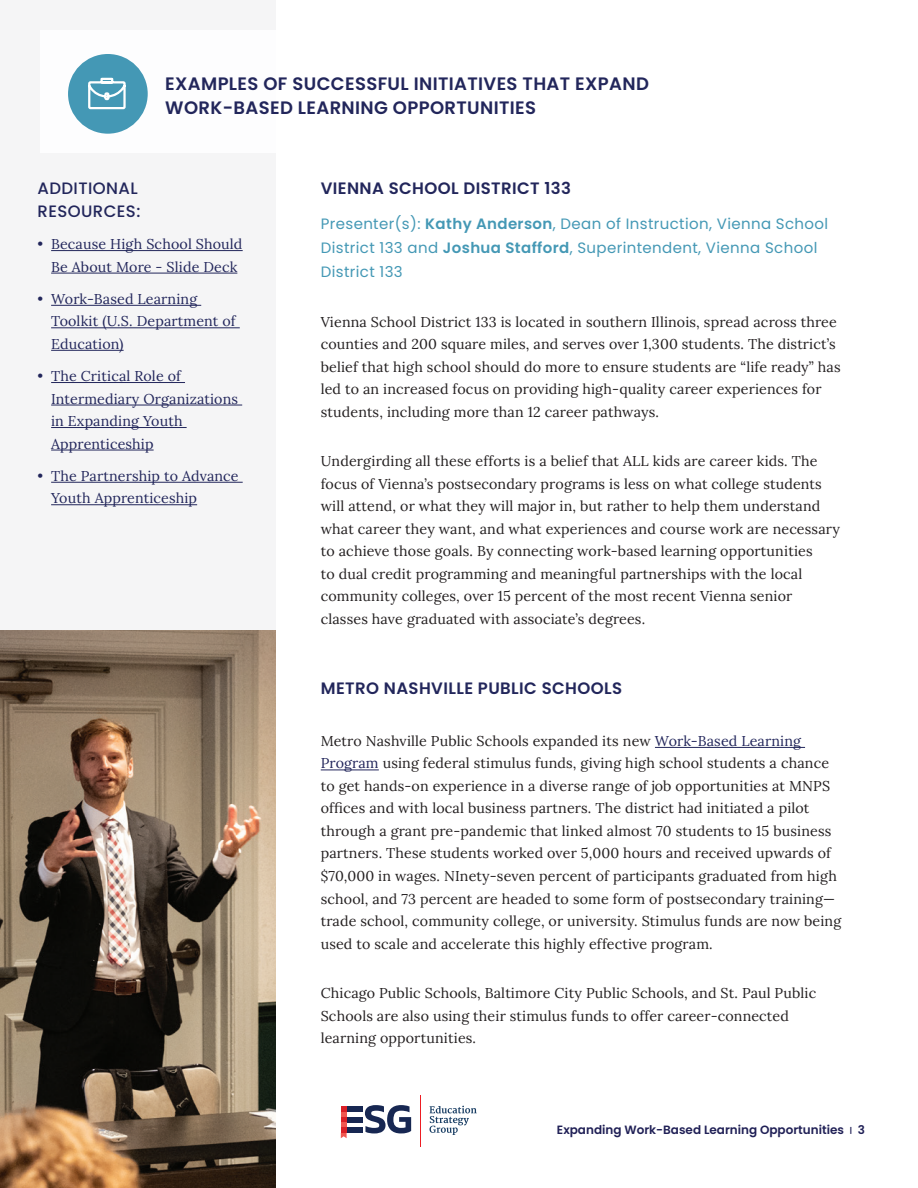
<style>
.page{position:relative;width:918px;height:1188px;background:#fff}
.page>*{position:absolute;margin:0;border:0;box-sizing:border-box;transform-origin:0 0}
.t1{font:600 18px/24px "Poppins";letter-spacing:.02em;color:#22265b}
.t2{font:600 16.5px "Poppins";letter-spacing:.025em;color:#22265b}
.t3{font:500 16.5px/22.5px "Poppins";letter-spacing:.025em;color:#22265b}
.t4{font:15px/24px "Poppins";letter-spacing:.025em;color:#4498b5}
.t5{font:14.25px/22.5px "Lora";letter-spacing:.01em;color:#231f20}
.t6{font:14.25px/22.5px "Lora";letter-spacing:.01em;color:#22265b}
.t7{font:600 12px "Poppins";color:#202056}
.s1{font-weight:600}
.s2{color:#22265b}
.s3{font-size:7.5px}
</style>
<div class="page">
<div style="left:0;top:0;width:275px;height:1188px;background:#f5f5f6"></div>
<div style="left:40px;top:30px;width:554px;height:122px;background:#fff"></div>
<hr style="left:655px;top:747px;width:150px;height:1px;background:#22265b">
<hr style="left:321px;top:770px;width:58px;height:1px;background:#22265b">
<hr style="left:51px;top:250px;width:192px;height:1px;background:#22265b">
<hr style="left:51px;top:273px;width:186px;height:1px;background:#22265b">
<hr style="left:51px;top:305px;width:150px;height:1px;background:#22265b">
<hr style="left:51px;top:327px;width:189px;height:1px;background:#22265b">
<hr style="left:51px;top:350px;width:73px;height:1px;background:#22265b">
<hr style="left:51px;top:382px;width:134px;height:1px;background:#22265b">
<hr style="left:51px;top:405px;width:191px;height:1px;background:#22265b">
<hr style="left:51px;top:427px;width:136px;height:1px;background:#22265b">
<hr style="left:51px;top:450px;width:103px;height:1px;background:#22265b">
<hr style="left:51px;top:482px;width:192px;height:1px;background:#22265b">
<hr style="left:51px;top:504px;width:146px;height:1px;background:#22265b">
<svg style="left:430px;top:1106px;width:47px;height:29px"></svg>
<hr style="left:420px;top:1095px;width:1px;height:51px;background:#ed1d23">
<div style="left:347px;top:1127px;width:16px;height:6px;background:#172752"></div>
<div style="left:347px;top:1117px;width:16px;height:5px;background:#172752"></div>
<div style="left:347px;top:1106px;width:16px;height:6px;background:#172752"></div>
<svg style="left:341px;top:1106px;width:6px;height:32px"></svg>
<svg style="left:365px;top:1105px;width:46px;height:28px"></svg>
<img style="left:0;top:631px;width:275px;height:557px">
<div style="left:68px;top:54px;width:80px;height:80px;background:#4498b5;border-radius:50%"></div>
<svg style="left:88px;top:77px;width:38px;height:33px"></svg>
<p class="t1" style="left:165px;top:72px;width:485px">EXAMPLES OF SUCCESSFUL INITIATIVES THAT EXPAND<br>WORK-BASED LEARNING OPPORTUNITIES</p>
<p class="t3" style="left:38px;top:178px;width:104px">ADDITIONAL<br>RESOURCES:</p>
<p class="t6" style="left:38px;top:232px;width:206px;text-align:center">• Because High School Should<br>Be About More - Slide Deck</p>
<p class="t6" style="left:51px;top:287px;width:186px;text-indent:-14px">• Work-Based Learning<br>Toolkit (U.S. Department of<br>Education)</p>
<p class="t6" style="left:51px;top:364px;width:189px;text-indent:-14px">• The Critical Role of<br>Intermediary Organizations in Expanding Youth<br>Apprenticeship</p>
<p class="t6" style="left:51px;top:464px;width:189px;text-indent:-14px">• The Partnership to Advance<br>Youth Apprenticeship</p>
<p class="t2" style="left:321px;top:179px;width:252px">VIENNA SCHOOL DISTRICT 133</p>
<p class="t4" style="left:321px;top:212px;width:509px">Presenter(s): <span class="s1">Kathy Anderson</span>, Dean of Instruction, Vienna School<br>District 133 and <span class="s1">Joshua Stafford</span>, Superintendent, Vienna School<br>District 133</p>
<p class="t5" style="left:321px;top:309px;width:521px">Vienna School District 133 is located in southern Illinois, spread across three counties and 200 square miles, and serves over 1,300 students. The district’s belief that high school should do more to ensure students are “life ready” has led to an increased focus on providing high-quality career experiences for students, including more than 12 career pathways.</p>
<p class="t5" style="left:321px;top:449px;width:521px">Undergirding all these efforts is a belief that ALL kids are career kids. The focus of Vienna’s postsecondary programs is less on what college students will attend, or what they will major in, but rather to help them understand what career they want, and what experiences and course work are necessary to achieve those goals. By connecting work-based learning opportunities<br>to dual credit programming and meaningful partnerships with the local community colleges, over 15 percent of the most recent Vienna senior classes have graduated with associate’s degrees.</p>
<p class="t2" style="left:321px;top:678px;width:303px">METRO NASHVILLE PUBLIC SCHOOLS</p>
<p class="t5" style="left:321px;top:729px;width:522px">Metro Nashville Public Schools expanded its new <span class="s2">Work-Based Learning Program</span> using federal stimulus funds, giving high school students a chance to get hands-on experience in a diverse range of job opportunities at MNPS offices and with local business partners. The district had initiated a pilot through a grant pre-pandemic that linked almost 70 students to 15 business partners. These students worked over 5,000 hours and received upwards of $70,000 in wages. NInety-seven percent of participants graduated from high school, and 73 percent are headed to some form of postsecondary training— trade school, community college, or university. Stimulus funds are now being used to scale and accelerate this highly effective program.</p>
<p class="t5" style="left:321px;top:981px;width:497px">Chicago Public Schools, Baltimore City Public Schools, and St. Paul Public<br>Schools are also using their stimulus funds to offer career-connected learning opportunities.</p>
<p class="t7" style="left:557px;top:1123px;width:310px">Expanding Work-Based Learning Opportunities <span class="s3">|</span> 3</p>
</div>
